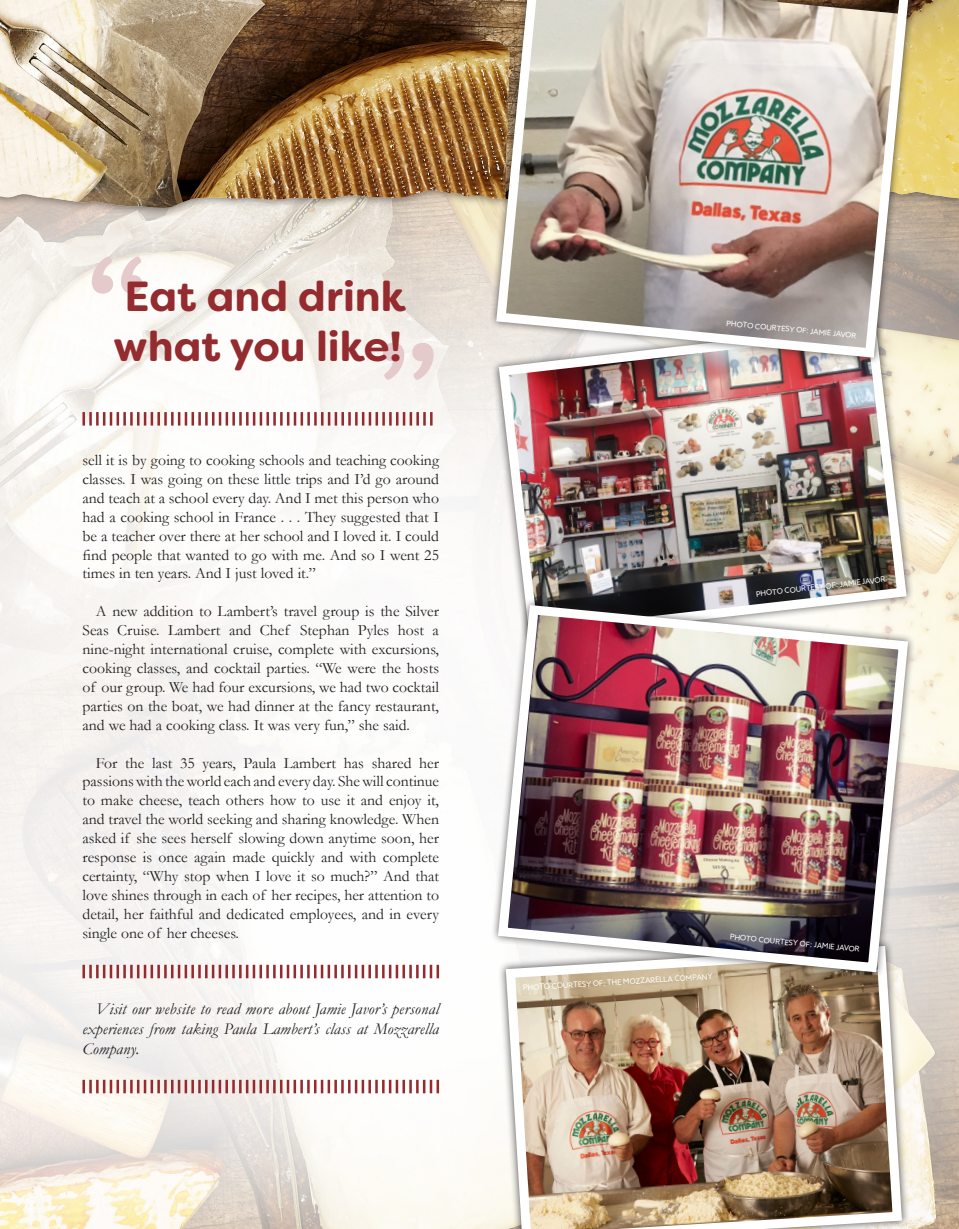
<style>
.page{position:relative;width:959px;height:1229px;background:#fff}
.page>*{position:absolute;margin:0;border:0;box-sizing:border-box;transform-origin:0 0}
.t1{font:700 119.4px "Filson Soft";color:#e4cacb}
.t2{font:700 42px "Filson Soft";color:#942b2f}
.t3{font:italic 16.5px/19.8px "Garamond";letter-spacing:.01em;color:#231f20;text-align:justify}
.t4{font:15.75px/18.9px "Garamond";color:#231f20;text-align:justify}
.t5{font:7.5px "Azo Sans";color:#fff}
</style>
<div class="page">
<img style="left:0;top:218px;width:958px;height:1010px">
<div style="left:0;top:0;width:958px;height:218px;background:#231f20;opacity:.75"></div>
<img style="left:0;top:0;width:958px;height:208px">
<img style="left:501px;top:979px;width:405px;height:249px">
<img style="left:494px;top:365px;width:417px;height:232px">
<div style="left:490px;top:597px;width:426px;height:382px;background:#231f20;opacity:.75"></div>
<img style="left:493px;top:600px;width:420px;height:377px">
<div style="left:488px;top:0;width:430px;height:365px;background:#231f20;opacity:.75"></div>
<img style="left:491px;top:0;width:424px;height:362px">
<hr style="left:82px;top:964px;width:3px;height:14px;background:#942b2f">
<hr style="left:89px;top:964px;width:3px;height:14px;background:#942b2f">
<hr style="left:96px;top:964px;width:3px;height:14px;background:#942b2f">
<svg style="left:103px;top:964px;width:9px;height:14px"></svg>
<hr style="left:116px;top:964px;width:3px;height:14px;background:#942b2f">
<hr style="left:123px;top:964px;width:3px;height:14px;background:#942b2f">
<hr style="left:130px;top:964px;width:3px;height:14px;background:#942b2f">
<svg style="left:137px;top:964px;width:9px;height:14px"></svg>
<hr style="left:150px;top:964px;width:3px;height:14px;background:#942b2f">
<hr style="left:157px;top:964px;width:3px;height:14px;background:#942b2f">
<hr style="left:164px;top:964px;width:3px;height:14px;background:#942b2f">
<svg style="left:171px;top:964px;width:16px;height:14px"></svg>
<hr style="left:191px;top:964px;width:3px;height:14px;background:#942b2f">
<hr style="left:198px;top:964px;width:3px;height:14px;background:#942b2f">
<svg style="left:205px;top:964px;width:16px;height:14px"></svg>
<hr style="left:225px;top:964px;width:3px;height:14px;background:#942b2f">
<hr style="left:232px;top:964px;width:3px;height:14px;background:#942b2f">
<svg style="left:239px;top:964px;width:16px;height:14px"></svg>
<hr style="left:259px;top:964px;width:3px;height:14px;background:#942b2f">
<hr style="left:266px;top:964px;width:3px;height:14px;background:#942b2f">
<hr style="left:273px;top:964px;width:3px;height:14px;background:#942b2f">
<svg style="left:280px;top:964px;width:9px;height:14px"></svg>
<hr style="left:293px;top:964px;width:3px;height:14px;background:#942b2f">
<hr style="left:300px;top:964px;width:3px;height:14px;background:#942b2f">
<hr style="left:307px;top:964px;width:3px;height:14px;background:#942b2f">
<svg style="left:314px;top:964px;width:9px;height:14px"></svg>
<hr style="left:327px;top:964px;width:3px;height:14px;background:#942b2f">
<hr style="left:334px;top:964px;width:3px;height:14px;background:#942b2f">
<hr style="left:341px;top:964px;width:3px;height:14px;background:#942b2f">
<svg style="left:348px;top:964px;width:9px;height:14px"></svg>
<hr style="left:361px;top:964px;width:3px;height:14px;background:#942b2f">
<hr style="left:368px;top:964px;width:3px;height:14px;background:#942b2f">
<hr style="left:375px;top:964px;width:3px;height:14px;background:#942b2f">
<svg style="left:382px;top:964px;width:9px;height:14px"></svg>
<hr style="left:395px;top:964px;width:3px;height:14px;background:#942b2f">
<hr style="left:402px;top:964px;width:3px;height:14px;background:#942b2f">
<hr style="left:409px;top:964px;width:3px;height:14px;background:#942b2f">
<svg style="left:416px;top:964px;width:16px;height:14px"></svg>
<hr style="left:436px;top:964px;width:3px;height:14px;background:#942b2f">
<svg style="left:82px;top:412px;width:350px;height:13px"></svg>
<hr style="left:82px;top:1079px;width:3px;height:14px;background:#942b2f">
<hr style="left:89px;top:1079px;width:3px;height:14px;background:#942b2f">
<hr style="left:96px;top:1079px;width:3px;height:14px;background:#942b2f">
<svg style="left:103px;top:1079px;width:9px;height:14px"></svg>
<hr style="left:116px;top:1079px;width:3px;height:14px;background:#942b2f">
<hr style="left:123px;top:1079px;width:3px;height:14px;background:#942b2f">
<hr style="left:130px;top:1079px;width:3px;height:14px;background:#942b2f">
<svg style="left:137px;top:1079px;width:9px;height:14px"></svg>
<hr style="left:150px;top:1079px;width:3px;height:14px;background:#942b2f">
<hr style="left:157px;top:1079px;width:3px;height:14px;background:#942b2f">
<hr style="left:164px;top:1079px;width:3px;height:14px;background:#942b2f">
<svg style="left:171px;top:1079px;width:16px;height:14px"></svg>
<hr style="left:191px;top:1079px;width:3px;height:14px;background:#942b2f">
<hr style="left:198px;top:1079px;width:3px;height:14px;background:#942b2f">
<svg style="left:205px;top:1079px;width:16px;height:14px"></svg>
<hr style="left:225px;top:1079px;width:3px;height:14px;background:#942b2f">
<hr style="left:232px;top:1079px;width:3px;height:14px;background:#942b2f">
<svg style="left:239px;top:1079px;width:16px;height:14px"></svg>
<hr style="left:259px;top:1079px;width:3px;height:14px;background:#942b2f">
<hr style="left:266px;top:1079px;width:3px;height:14px;background:#942b2f">
<hr style="left:273px;top:1079px;width:3px;height:14px;background:#942b2f">
<svg style="left:280px;top:1079px;width:9px;height:14px"></svg>
<hr style="left:293px;top:1079px;width:3px;height:14px;background:#942b2f">
<hr style="left:300px;top:1079px;width:3px;height:14px;background:#942b2f">
<hr style="left:307px;top:1079px;width:3px;height:14px;background:#942b2f">
<svg style="left:314px;top:1079px;width:9px;height:14px"></svg>
<hr style="left:327px;top:1079px;width:3px;height:14px;background:#942b2f">
<hr style="left:334px;top:1079px;width:3px;height:14px;background:#942b2f">
<hr style="left:341px;top:1079px;width:3px;height:14px;background:#942b2f">
<svg style="left:348px;top:1079px;width:9px;height:14px"></svg>
<hr style="left:361px;top:1079px;width:3px;height:14px;background:#942b2f">
<hr style="left:368px;top:1079px;width:3px;height:14px;background:#942b2f">
<hr style="left:375px;top:1079px;width:3px;height:14px;background:#942b2f">
<svg style="left:382px;top:1079px;width:9px;height:14px"></svg>
<hr style="left:395px;top:1079px;width:3px;height:14px;background:#942b2f">
<hr style="left:402px;top:1079px;width:3px;height:14px;background:#942b2f">
<hr style="left:409px;top:1079px;width:3px;height:14px;background:#942b2f">
<svg style="left:416px;top:1079px;width:16px;height:14px"></svg>
<hr style="left:436px;top:1079px;width:3px;height:14px;background:#942b2f">
<h1 class="t1" style="left:87px;top:223px;width:62px">“</h1>
<p class="t2" style="left:124px;top:269px;width:283px">Eat and drink</p>
<p class="t1" style="left:438px;top:413px;width:62px;rotate:-180deg">“</p>
<p class="t2" style="left:113px;top:319px;width:290px">what you like!</p>
<p class="t4" style="left:82px;top:450px;width:358px">sell it is by going to cooking schools and teaching cooking classes. I was going on these little trips and I’d go around and teach at a school every day. And I met this person who had a cooking school in France . . . They suggested that I be a teacher over there at her school and I loved it. I could find people that wanted to go with me. And so I went 25 times in ten years. And I just loved it.”</p>
<p class="t4" style="left:82px;top:601px;width:358px;text-indent:14px">A new addition to Lambert’s travel group is the Silver Seas Cruise. Lambert and Chef Stephan Pyles host a nine-night international cruise, complete with excursions, cooking classes, and cocktail parties. “We were the hosts of our group. We had four excursions, we had two cocktail parties on the boat, we had dinner at the fancy restaurant, and we had a cooking class. It was very fun,” she said.</p>
<p class="t4" style="left:82px;top:752px;width:358px;text-indent:14px">For the last 35 years, Paula Lambert has shared her passions with the world each and every day. She will continue to make cheese, teach others how to use it and enjoy it, and travel the world seeking and sharing knowledge. When asked if she sees herself slowing down anytime soon, her response is once again made quickly and with complete certainty, “Why stop when I love it so much?” And that love shines through in each of her recipes, her attention to detail, her faithful and dedicated employees, and in every single one of her cheeses.</p>
<p class="t3" style="left:82px;top:998px;width:358px;text-indent:14px">Visit our website to read more about Jamie Javor’s personal experiences from taking Paula Lambert’s class at Mozzarella Company.</p>
<p class="t5" style="left:727px;top:319px;width:132px;rotate:5deg">PHOTO COURTESY OF: JAMIE JAVOR</p>
<p class="t5" style="left:755px;top:588px;width:132px;rotate:-6deg">PHOTO COURTESY OF: JAMIE JAVOR</p>
<p class="t5" style="left:523px;top:982px;width:191px;rotate:-3deg">PHOTO COURTESY OF: THE MOZZARELLA COMPANY</p>
<p class="t5" style="left:730px;top:932px;width:132px;rotate:5deg">PHOTO COURTESY OF: JAMIE JAVOR</p>
</div>
